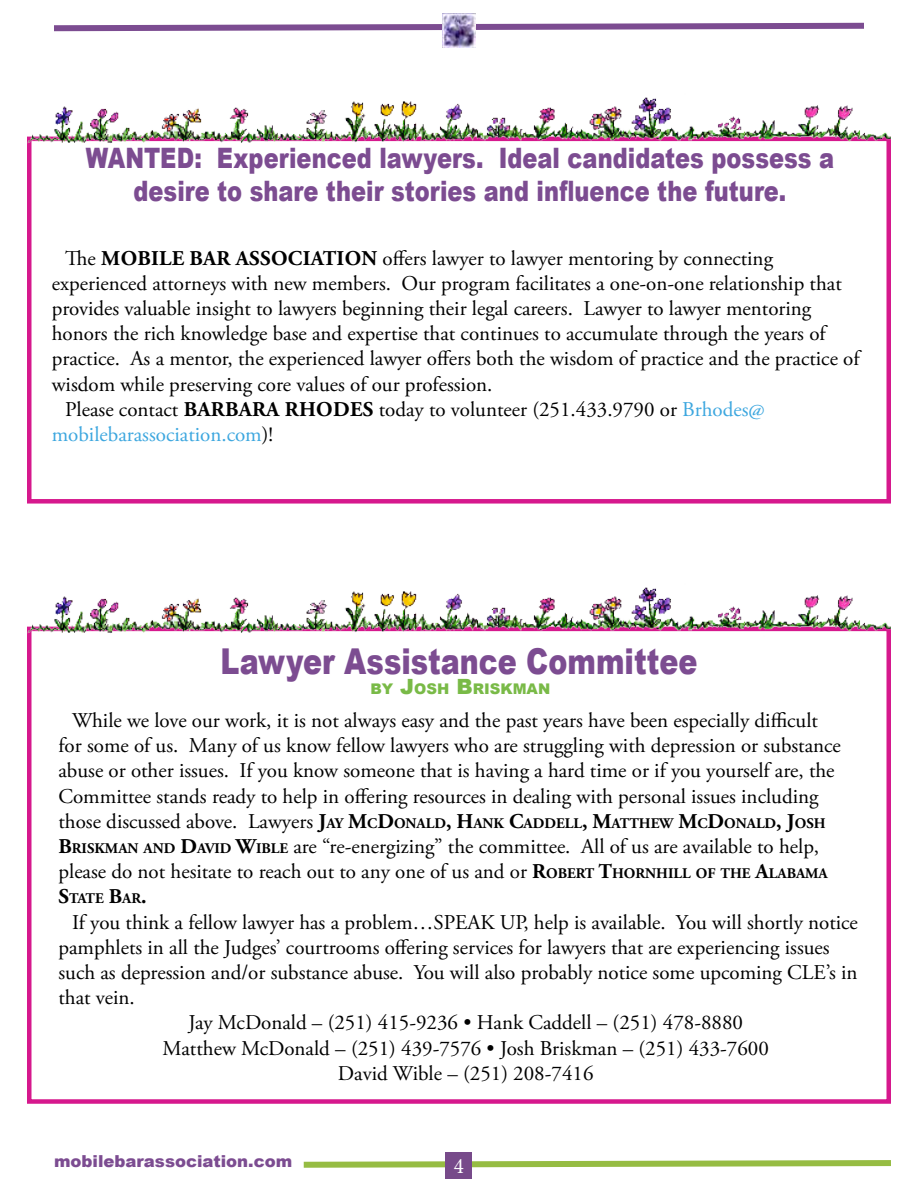
<style>
.page{position:relative;width:918px;height:1188px;background:#fff}
.page>*{position:absolute;margin:0;border:0;box-sizing:border-box;transform-origin:0 0}
.t1{font:900 35.7px "Arial";color:#7c4c91;scale:.8 1}
.t2{font:900 28.2px/33px "Arial";color:#7c4c91;text-align:center;scale:.8 1}
.t3{font:22.05px "Minion Pro";color:#fff;scale:.95 1}
.t4{font:21px/25.2px "Adobe Garamond Pro";color:#000}
.t5{font:21px "Adobe Garamond Pro";color:#3da7df}
.t6{font:900 16.5px "Arial";color:#7c4c91}
.t7{font:700 14.7px "Adobe Garamond Pro";color:#000}
.t8{font:900 14.7px "Arial";color:#79ba47}
.s1{font-weight:700}
.s2{color:#3da7df}
.s3{color:#000}
.s4{font-size:21px}
.s5{font-weight:400;font-size:21px}
.s6{font-weight:700;font-size:14.7px}
</style>
<div class="page">
<svg style="left:303px;top:1160px;width:588px;height:8px;background:#b0cc72"></svg>
<svg style="left:54px;top:22px;width:810px;height:10px"></svg>
<div style="left:445px;top:1152px;width:27px;height:27px;background:#774a8a"></div>
<img style="left:442px;top:14px;width:34px;height:33px">
<div style="left:27px;top:627px;width:864px;height:477px;border:4px solid #d6188d"></div>
<div style="left:27px;top:137px;width:864px;height:367px;border:4px solid #d6188d"></div>
<img style="left:27px;top:97px;width:864px;height:65px">
<img style="left:27px;top:587px;width:864px;height:65px">
<h2 class="t2" style="left:86px;top:141px;width:937px">WANTED: Experienced lawyers. Ideal candidates possess a desire to share their stories and influence the future.</h2>
<p class="t4" style="left:65px;top:246px;width:709px">The <span class="s1">MOBILE BAR ASSOCIATION</span> offers lawyer to lawyer mentoring by connecting</p>
<p class="t4" style="left:52px;top:271px;width:792px">experienced attorneys with new members. Our program facilitates a one-on-one relationship that</p>
<p class="t4" style="left:52px;top:297px;width:761px">provides valuable insight to lawyers beginning their legal careers. Lawyer to lawyer mentoring</p>
<p class="t4" style="left:52px;top:322px;width:775px">honors the rich knowledge base and expertise that continues to accumulate through the years of</p>
<p class="t4" style="left:52px;top:347px;width:809px">practice. As a mentor, the experienced lawyer offers both the wisdom of practice and the practice of</p>
<p class="t4" style="left:52px;top:372px;width:442px">wisdom while preserving core values of our profession.</p>
<p class="t4" style="left:65px;top:397px;width:701px">Please contact <span class="s1">BARBARA RH ODES</span> today to volunteer (251.433.9790 or <span class="s2">Brhodes@</span></p>
<p class="t5" style="left:52px;top:422px;width:223px">mobilebarassociation.com<span class="s3">)!</span></p>
<h1 class="t1" style="left:221px;top:635px;width:598px">Lawyer Assistance Committee</h1>
<p class="t8" style="left:370px;top:679px;width:181px">BY <span class="s4">J</span>OSH <span class="s4">B</span> RISKMAN</p>
<p class="t4" style="left:58px;top:709px;width:784px;text-indent:14px">While we love our work, it is not always easy and the past years have been especially difficult for some of us. Many of us know fellow lawyers who are struggling with depression or substance abuse or other issues. If you know someone that is having a hard time or if you yourself are, the Committee stands ready to help in offering resources in dealing with personal issues including</p>
<p class="t7" style="left:58px;top:815px;width:769px"><span class="s5">those discussed above. Lawyers</span> <span class="s4">J</span>AY <span class="s4">M</span>C<span class="s4">D</span>ONALD<span class="s4">, H</span>ANK <span class="s4">C</span>ADDELL<span class="s4">, M</span>ATTHEW <span class="s4">M</span>C<span class="s4">D</span>ONALD<span class="s4">, J</span>OSH</p>
<p class="t4" style="left:59px;top:835px;width:771px"><span class="s1">B</span><span class="s6">RISKMAN AND</span> <span class="s1">D</span><span class="s6">AVID</span> <span class="s1">W</span><span class="s6">IBLE</span> are “re-energizing” the committee. All of us are available to help, please do not hesitate to reach out to any one of us and or <span class="s1">R</span><span class="s6">OBERT</span> <span class="s1">T</span><span class="s6">HORNHILL OF THE</span> <span class="s1">A</span><span class="s6">LABAMA</span></p>
<p class="t7" style="left:58px;top:890px;width:90px"><span class="s4">S</span>TATE <span class="s4">B</span>AR<span class="s4">.</span></p>
<p class="t4" style="left:72px;top:910px;width:787px">If you think a fellow lawyer has a problem…SPEAK UP, help is available. You will shortly notice</p>
<p class="t4" style="left:58px;top:935px;width:773px">pamphlets in all the Judges’ courtrooms offering services for lawyers that are experiencing issues</p>
<p class="t4" style="left:58px;top:961px;width:800px">such as depression and/or substance abuse. You will also probably notice some upcoming CLE’s in</p>
<p class="t4" style="left:58px;top:986px;width:78px">that vein.</p>
<p class="t4" style="left:188px;top:1011px;width:556px">Jay McDonald – (251) 415-9236 • Hank Caddell – (251) 478-8880</p>
<p class="t4" style="left:163px;top:1036px;width:608px">Matthew McDonald – (251) 439-7576 • Josh Briskman – (251) 433-7600</p>
<p class="t4" style="left:338px;top:1061px;width:257px">David Wible – (251) 208-7416</p>
<p class="t6" style="left:54px;top:1149px;width:240px">mobilebarassociation.com</p>
<p class="t3" style="left:454px;top:1151px;width:12px">4</p>
</div>
